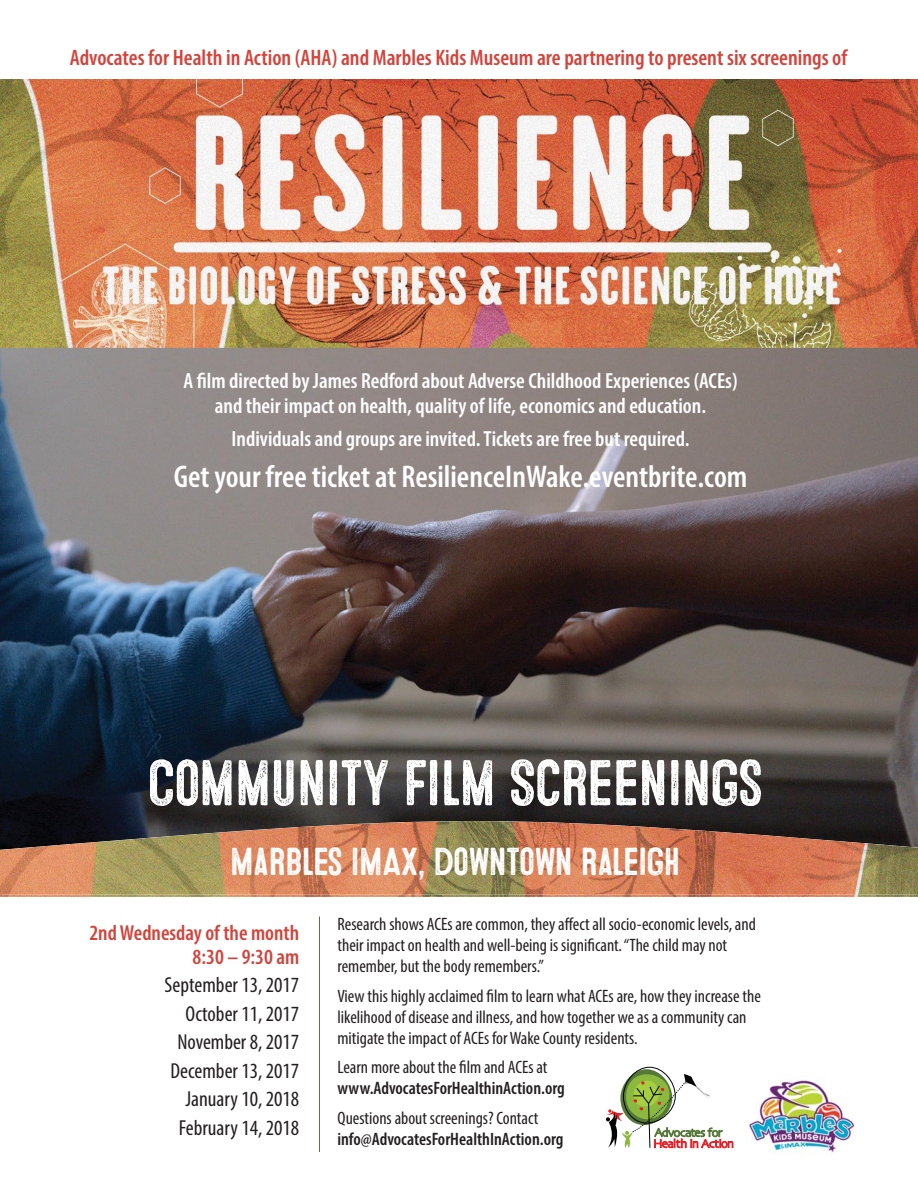
<style>
.page{position:relative;width:918px;height:1188px;background:#fff}
.page>*{position:absolute;margin:0;border:0;box-sizing:border-box;transform-origin:0 0}
.t1{font:64.5px "Microbrew Three";letter-spacing:-.04em;color:#fff}
.t2{font:39px "Microbrew Three";letter-spacing:-.04em;color:#fff}
.t3{font:600 condensed 31.5px "Myriad Pro";color:#fff}
.t4{font:600 condensed 22.5px "Myriad Pro";color:#d2443c}
.t5{font:600 condensed 21.9px/25px "Myriad Pro";color:#fff;text-align:center}
.t6{font:condensed 21.75px/28.5px "Myriad Pro";color:#231f20;text-align:right}
.t7{font:600 condensed 21.75px/24px "Myriad Pro";color:#d2443c;text-align:right}
.t8{font:condensed 18px/21px "Myriad Pro";color:#231f20}
.t9{font:600 condensed 18px "Myriad Pro";color:#231f20}
</style>
<div class="page">
<img style="left:0;top:80px;width:918px;height:268px">
<img style="left:0;top:348px;width:918px;height:473px">
<img style="left:0;top:895px;width:918px;height:2px">
<img style="left:0;top:821px;width:918px;height:74px">
<svg style="left:606px;top:1067px;width:127px;height:82px"></svg>
<img style="left:745px;top:1080px;width:109px;height:73px">
<hr style="left:319px;top:916px;width:1px;height:236px;background:#537837">
<p class="t4" style="left:70px;top:49px;width:779px">Advocates for Health in Action (AHA) and Marbles Kids Museum are partnering to present six screenings of</p>
<p class="t5" style="left:184px;top:370px;width:556px">A film directed by James Redford about Adverse Childhood Experiences (ACEs) and their impact on health, quality of life, economics and education.</p>
<p class="t5" style="left:232px;top:429px;width:460px">Individuals and groups are invited. Tickets are free but required.</p>
<h3 class="t3" style="left:174px;top:464px;width:575px">Get your free ticket at ResilienceInWake.eventbrite.com</h3>
<h1 class="t1" style="left:147px;top:745px;width:618px">COMMUNITY FILM SCREENINGS</h1>
<h2 class="t2" style="left:230px;top:839px;width:453px">MARBLES IMAX, DOWNTOWN RALEIGH</h2>
<p class="t7" style="left:89px;top:923px;width:211px">2nd Wednesday of the month<br>8:30 – 9:30 am</p>
<p class="t6" style="left:165px;top:972px;width:136px">September 13, 2017<br>October 11, 2017<br>November 8, 2017<br>December 13, 2017<br>January 10, 2018<br>February 14, 2018</p>
<p class="t8" style="left:338px;top:915px;width:420px">Research shows ACEs are common, they affect all socio-economic levels, and their impact on health and well-being is significant. “The child may not remember, but the body remembers.”</p>
<p class="t8" style="left:338px;top:987px;width:425px">View this highly acclaimed film to learn what ACEs are, how they increase the likelihood of disease and illness, and how together we as a community can mitigate the impact of ACEs for Wake County residents.</p>
<p class="t8" style="left:338px;top:1058px;width:212px">Learn more about the film and ACEs at</p>
<p class="t9" style="left:338px;top:1081px;width:229px">www.AdvocatesForHealthinAction.org</p>
<p class="t8" style="left:338px;top:1109px;width:202px">Questions about screenings? Contact</p>
<p class="t9" style="left:338px;top:1132px;width:228px">info@AdvocatesForHealthInAction.org</p>
</div>
